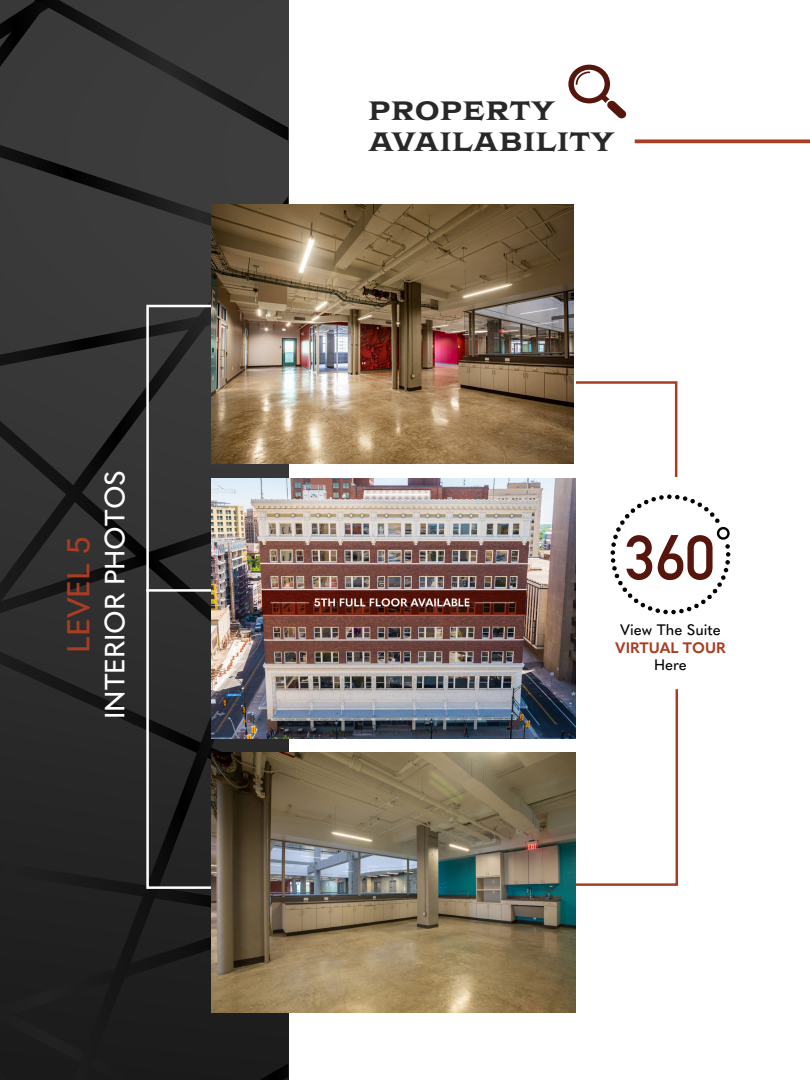
<style>
.page{position:relative;width:810px;height:1080px;background:#fff}
.page>*{position:absolute;margin:0;border:0;box-sizing:border-box;transform-origin:0 0}
.t1{font:700 31.25px/31.2px "Griffon";color:#292829}
.t2{font:500 31.25px "Quasimoda";color:#a73d24}
.t3{font:500 27.5px "Quasimoda";color:#fff}
.t4{font:500 15px "Quasimoda";color:#000}
.t5{font:700 15px "Quasimoda";color:#a73d24}
</style>
<div class="page">
<svg style="left:0;top:67px;width:288px;height:795px;background:#2d2d2d"></svg>
<svg style="left:0;top:145px;width:288px;height:51px;background:#353535"></svg>
<div style="left:0;top:690px;width:74px;height:104px;background:#282828"></div>
<svg style="left:0;top:196px;width:288px;height:225px;background:#363636"></svg>
<svg style="left:0;top:0;width:35px;height:67px;background:#212121"></svg>
<div style="left:0;top:862px;width:74px;height:218px;background:#1f1f1f"></div>
<svg style="left:74px;top:690px;width:214px;height:390px;background:#1f1f1f"></svg>
<svg style="left:35px;top:0;width:253px;height:141px;background:#373737"></svg>
<svg style="left:0;top:421px;width:288px;height:269px;background:#2b2b2b"></svg>
<svg style="left:145px;top:303px;width:81px;height:587px;background:#343434"></svg>
<hr style="left:146px;top:589px;width:84px;height:3px;background:#fff">
<img style="left:211px;top:204px;width:363px;height:259px">
<img style="left:211px;top:753px;width:365px;height:259px">
<svg style="left:568px;top:65px;width:59px;height:53px"></svg>
<svg style="left:635px;top:139px;width:175px;height:4px"></svg>
<svg style="left:610px;top:494px;width:121px;height:121px"></svg>
<svg style="left:573px;top:380px;width:105px;height:100px"></svg>
<svg style="left:573px;top:687px;width:106px;height:200px"></svg>
<img style="left:211px;top:479px;width:364px;height:259px">
<p class="t2" style="left:55px;top:653px;width:117px;rotate:-90deg">LEVEL 5</p>
<p class="t3" style="left:94px;top:719px;width:250px;rotate:-90deg">INTERIOR PHOTOS</p>
<p class="t1" style="left:368px;top:94px;width:248px">PROPERTY<br>AVAILABILITY</p>
<p class="t4" style="left:620px;top:619px;width:102px">View The Suite</p>
<p class="t5" style="left:615px;top:636px;width:112px">VIRTUAL TOUR</p>
<p class="t4" style="left:654px;top:654px;width:34px">Here</p>
</div>
